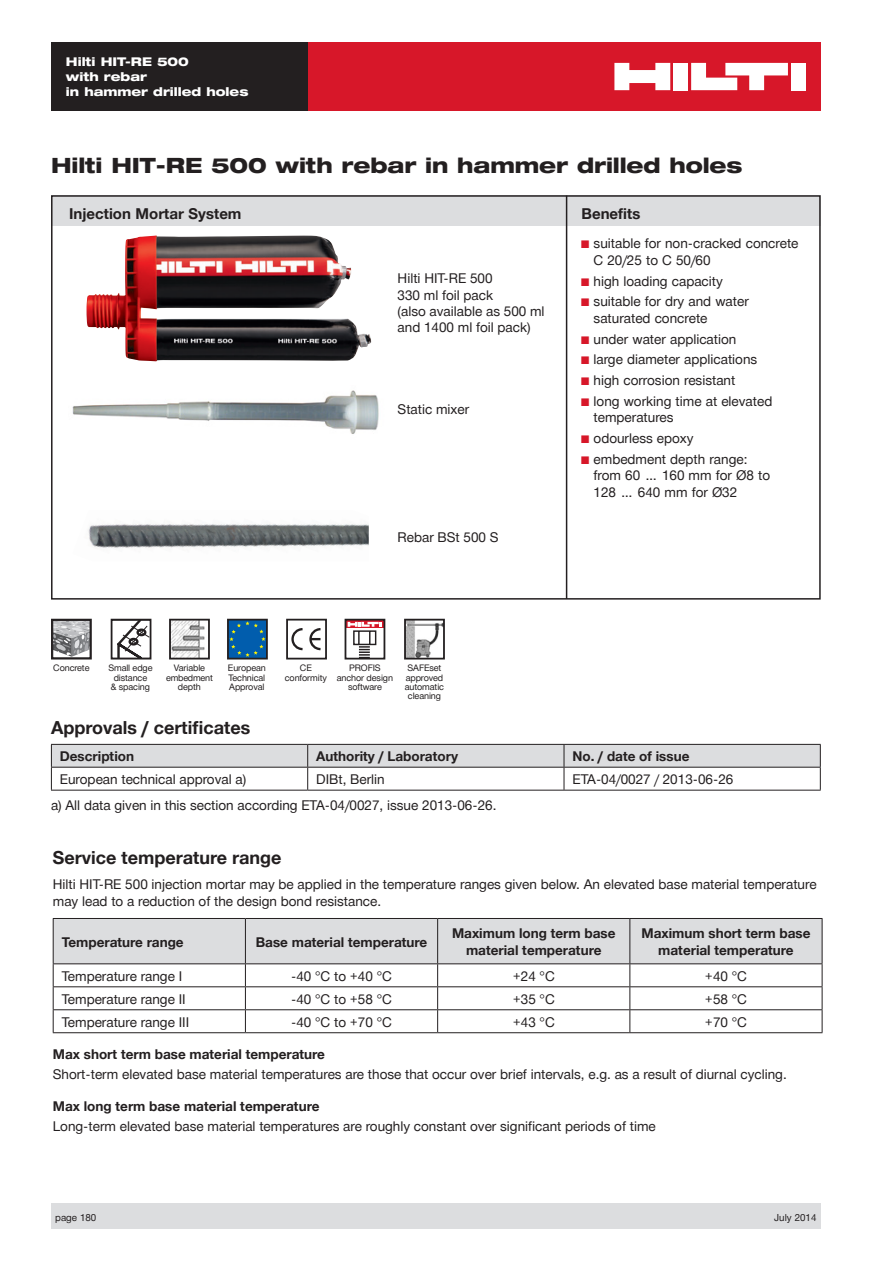
<style>
.page{position:relative;width:893px;height:1263px;background:#fff}
.page>*{position:absolute;margin:0;border:0;box-sizing:border-box;transform-origin:0 0}
.t1{font:800 expanded 21px "Hilti";letter-spacing:-.005em;color:#231f20}
.t2{font:700 18px "Hilti";color:#231f20}
.t3{font:700 15px "Hilti";color:#231f20}
.t4{font:13.5px/16.5px "Hilti";color:#231f20}
.t5{font:700 13.5px/16.5px "Hilti";color:#231f20;text-align:center}
.t6{font:800 expanded 12px/15px "Hilti";color:#fff}
.t7{font:9.75px "Hilti";color:#231f20}
.t8{font:9px/9.4px "Hilti";letter-spacing:-.01em;color:#231f20;text-align:center}
.s1{font-size:10.5px;color:#d71729}
</style>
<div class="page">
<div style="left:51px;top:1203px;width:770px;height:26px;background:#dcdddf"></div>
<div style="left:307px;top:43px;width:514px;height:68px;background:#d71729"></div>
<div style="left:673px;top:63px;width:15px;height:27px;background:#fff"></div>
<div style="left:791px;top:63px;width:15px;height:27px;background:#fff"></div>
<svg style="left:614px;top:63px;width:56px;height:27px"></svg>
<svg style="left:691px;top:63px;width:97px;height:27px"></svg>
<div style="left:51px;top:43px;width:256px;height:68px;background:#231f20"></div>
<img style="left:72px;top:390px;width:307px;height:44px">
<div style="left:51px;top:195px;width:770px;height:30px;background:#dcdddf"></div>
<svg style="left:291px;top:628px;width:30px;height:23px"></svg>
<div style="left:286px;top:619px;width:41px;height:40px;border:2px solid #231f20"></div>
<svg style="left:117px;top:622px;width:31px;height:34px"></svg>
<div style="left:111px;top:619px;width:40px;height:40px;border:2px solid #231f20"></div>
<svg style="left:230px;top:622px;width:35px;height:34px"></svg>
<div style="left:227px;top:619px;width:41px;height:40px;border:2px solid #231f20"></div>
<svg style="left:54px;top:622px;width:34px;height:34px"></svg>
<div style="left:51px;top:619px;width:41px;height:40px;border:2px solid #231f20"></div>
<img style="left:172px;top:622px;width:33px;height:34px">
<div style="left:169px;top:619px;width:41px;height:40px;border:2px solid #231f20"></div>
<div style="left:51px;top:195px;width:770px;height:405px;border:2px solid #231f20"></div>
<hr style="left:566px;top:196px;width:1px;height:403px;background:#231f20">
<svg style="left:348px;top:622px;width:34px;height:34px"></svg>
<div style="left:345px;top:619px;width:40px;height:40px;border:2px solid #231f20"></div>
<img style="left:86px;top:236px;width:286px;height:125px">
<hr style="left:308px;top:790px;width:256px;height:1px;background:#231f20">
<hr style="left:564px;top:790px;width:257px;height:1px;background:#231f20">
<svg style="left:51px;top:744px;width:770px;height:46px"></svg>
<hr style="left:51px;top:790px;width:257px;height:1px;background:#231f20">
<hr style="left:245px;top:1032px;width:193px;height:1px;background:#231f20">
<hr style="left:438px;top:1032px;width:192px;height:1px;background:#231f20">
<hr style="left:630px;top:1032px;width:192px;height:1px;background:#231f20">
<svg style="left:53px;top:918px;width:770px;height:114px"></svg>
<hr style="left:53px;top:1032px;width:192px;height:1px;background:#231f20">
<img style="left:88px;top:523px;width:281px;height:25px">
<img style="left:407px;top:622px;width:35px;height:34px">
<div style="left:404px;top:619px;width:41px;height:40px;border:2px solid #231f20"></div>
<p class="t6" style="left:66px;top:54px;width:184px">Hilti HIT-RE 500<br>with rebar<br>in hammer drilled holes</p>
<h1 class="t1" style="left:51px;top:152px;width:693px">Hilti HIT-RE 500 with rebar in hammer drilled holes</h1>
<p class="t3" style="left:69px;top:203px;width:174px">Injection Mortar System</p>
<p class="t3" style="left:581px;top:203px;width:60px">Benefits</p>
<p class="t4" style="left:594px;top:235px;width:206px;text-indent:-12px"><span class="s1">■</span> suitable for non-cracked concrete<br>C 20/25 to C 50/60</p>
<p class="t4" style="left:581px;top:272px;width:143px"><span class="s1">■</span> high loading capacity</p>
<p class="t4" style="left:594px;top:293px;width:157px;text-indent:-12px"><span class="s1">■</span> suitable for dry and water saturated concrete</p>
<p class="t4" style="left:581px;top:330px;width:156px"><span class="s1">■</span> under water application</p>
<p class="t4" style="left:581px;top:351px;width:177px"><span class="s1">■</span> large diameter applications</p>
<p class="t4" style="left:581px;top:372px;width:155px"><span class="s1">■</span> high corrosion resistant</p>
<p class="t4" style="left:594px;top:393px;width:180px;text-indent:-12px"><span class="s1">■</span> long working time at elevated temperatures</p>
<p class="t4" style="left:581px;top:430px;width:114px"><span class="s1">■</span> odourless epoxy</p>
<p class="t4" style="left:594px;top:451px;width:178px;text-indent:-12px"><span class="s1">■</span> embedment depth range: from 60 … 160 mm for Ø8 to<br>128 … 640 mm for Ø32</p>
<p class="t4" style="left:398px;top:270px;width:149px">Hilti HIT-RE 500<br>330 ml foil pack<br>(also available as 500 ml and 1400 ml foil pack)</p>
<p class="t4" style="left:398px;top:400px;width:73px">Static mixer</p>
<p class="t4" style="left:398px;top:528px;width:103px">Rebar BSt 500 S</p>
<p class="t8" style="left:53px;top:663px;width:38px">Concrete</p>
<p class="t8" style="left:108px;top:663px;width:46px">Small edge distance<br>&amp; spacing</p>
<p class="t8" style="left:228px;top:663px;width:39px;text-align:justify">European Technical Approval</p>
<p class="t8" style="left:166px;top:663px;width:48px">Variable embedment depth</p>
<p class="t8" style="left:285px;top:663px;width:44px">CE conformity</p>
<p class="t8" style="left:337px;top:663px;width:58px">PROFIS anchor design software</p>
<p class="t8" style="left:405px;top:663px;width:41px">SAFEset approved automatic cleaning</p>
<h2 class="t2" style="left:51px;top:715px;width:201px">Approvals / certificates</h2>
<p class="t5" style="left:60px;top:748px;width:76px">Description</p>
<p class="t5" style="left:316px;top:748px;width:143px">Authority / Laboratory</p>
<p class="t5" style="left:572px;top:748px;width:119px">No. / date of issue</p>
<p class="t4" style="left:60px;top:771px;width:188px">European technical approval a)</p>
<p class="t4" style="left:316px;top:771px;width:70px">DIBt, Berlin</p>
<p class="t4" style="left:572px;top:771px;width:162px">ETA-04/0027 / 2013-06-26</p>
<p class="t4" style="left:51px;top:796px;width:447px">a) All data given in this section according ETA-04/0027, issue 2013-06-26.</p>
<h2 class="t2" style="left:53px;top:845px;width:230px">Service temperature range</h2>
<p class="t4" style="left:53px;top:876px;width:765px">Hilti HIT-RE 500 injection mortar may be applied in the temperature ranges given below. An elevated base material temperature may lead to a reduction of the design bond resistance.</p>
<p class="t5" style="left:62px;top:933px;width:124px">Temperature range</p>
<p class="t5" style="left:256px;top:933px;width:173px">Base material temperature</p>
<p class="t5" style="left:452px;top:925px;width:165px">Maximum long term base material temperature</p>
<p class="t5" style="left:641px;top:925px;width:170px">Maximum short term base material temperature</p>
<p class="t4" style="left:62px;top:967px;width:122px">Temperature range I</p>
<p class="t4" style="left:291px;top:967px;width:102px">-40 °C to +40 °C</p>
<p class="t4" style="left:513px;top:967px;width:44px">+24 °C</p>
<p class="t4" style="left:705px;top:967px;width:44px">+40 °C</p>
<p class="t4" style="left:62px;top:990px;width:126px">Temperature range II</p>
<p class="t4" style="left:291px;top:990px;width:102px">-40 °C to +58 °C</p>
<p class="t4" style="left:513px;top:990px;width:44px">+35 °C</p>
<p class="t4" style="left:705px;top:990px;width:44px">+58 °C</p>
<p class="t4" style="left:62px;top:1013px;width:129px">Temperature range III</p>
<p class="t4" style="left:291px;top:1013px;width:102px">-40 °C to +70 °C</p>
<p class="t4" style="left:513px;top:1013px;width:44px">+43 °C</p>
<p class="t4" style="left:705px;top:1013px;width:44px">+70 °C</p>
<p class="t5" style="left:53px;top:1045px;width:274px">Max short term base material temperature</p>
<p class="t4" style="left:53px;top:1066px;width:735px">Short-term elevated base material temperatures are those that occur over brief intervals, e.g. as a result of diurnal cycling.</p>
<p class="t5" style="left:53px;top:1097px;width:268px">Max long term base material temperature</p>
<p class="t4" style="left:53px;top:1118px;width:604px">Long-term elevated base material temperatures are roughly constant over significant periods of time</p>
<p class="t7" style="left:55px;top:1211px;width:43px">page 180</p>
<p class="t7" style="left:774px;top:1211px;width:44px">July 2014</p>
</div>
